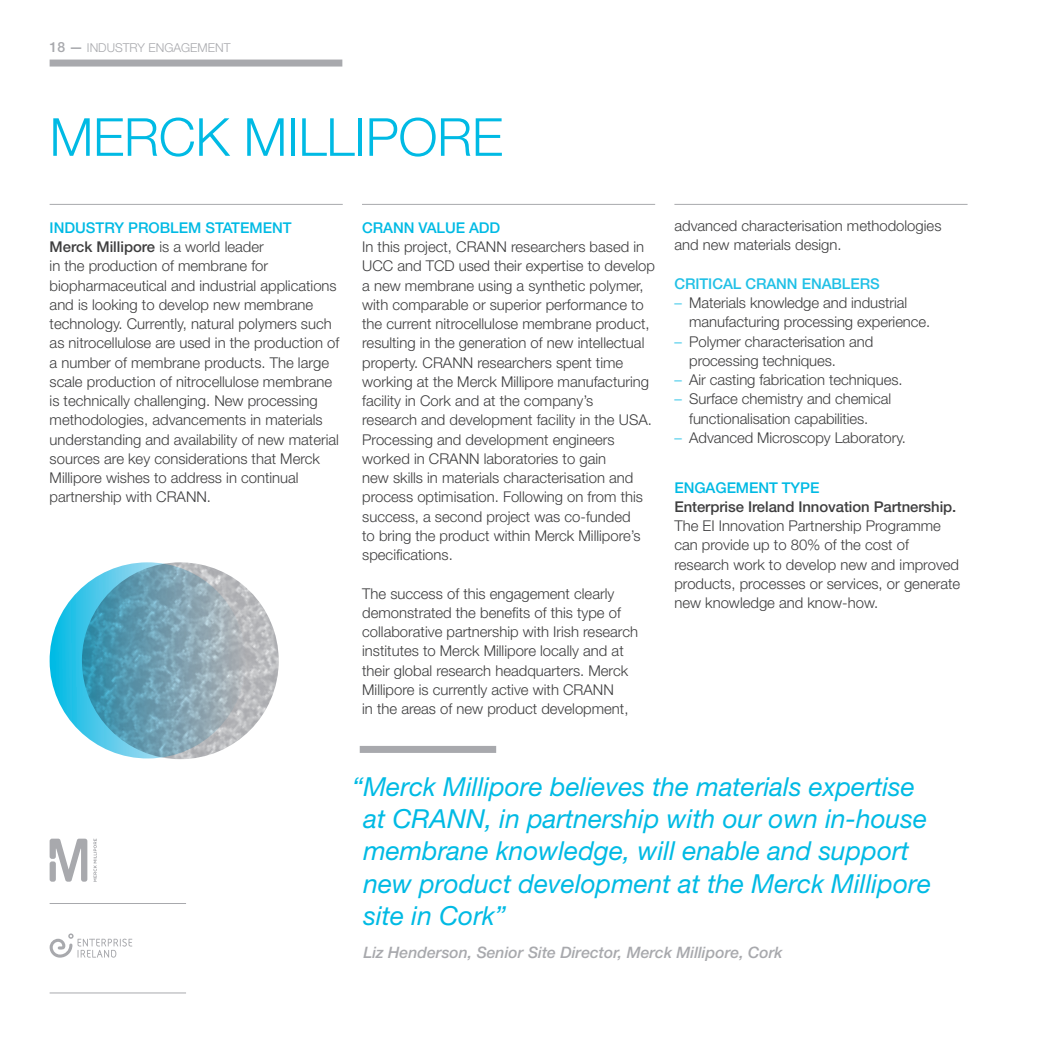
<style>
.page{position:relative;width:1042px;height:1042px;background:#fff}
.page>*{position:absolute;margin:0;border:0;box-sizing:border-box;transform-origin:0 0}
.t1{font:300 52.5px "Helvetica Neue LT Std";letter-spacing:-.005em;color:#00bae4}
.t2{font:italic 26.25px/32.4px "Helvetica Neue LT Std";color:#00bae4}
.t3{font:italic 500 15.75px "Helvetica Neue LT Std";color:#a8a9ad}
.t4{font:300 14.88px/19.2px "Helvetica Neue LT Std";color:#3e3e3f}
.t5{font:500 14.88px "Helvetica Neue LT Std";letter-spacing:-.005em;color:#3e3e3f}
.t6{font:500 14.88px "Helvetica Neue LT Std";letter-spacing:-.005em;color:#00bae4}
.t7{font:500 14.88px "Helvetica Neue LT Std";letter-spacing:-.005em;color:#20c0e6}
.t8{font:300 12.25px "Helvetica Neue LT Std";color:#a8a9ad}
.s1{font-weight:500;font-size:14px}
.s2{font-weight:500;color:#00bae4}
.s3{font-weight:500}
.s4{color:#20c0e6}
</style>
<div class="page">
<hr style="left:50px;top:992px;width:136px;height:1px;background:#a8a9ad">
<div style="left:50px;top:60px;width:292px;height:7px;background:#a8a9ad"></div>
<hr style="left:50px;top:204px;width:293px;height:1px;background:#a8a9ad">
<hr style="left:362px;top:204px;width:293px;height:1px;background:#a8a9ad">
<hr style="left:674px;top:204px;width:293px;height:1px;background:#a8a9ad">
<div style="left:360px;top:746px;width:136px;height:7px;background:#a8a9ad"></div>
<svg style="left:50px;top:838px;width:37px;height:43px"></svg>
<svg style="left:93px;top:838px;width:4px;height:43px"></svg>
<svg style="left:50px;top:933px;width:82px;height:24px"></svg>
<svg style="left:49px;top:562px;width:197px;height:197px;background:#3ec6e9"></svg>
<hr style="left:50px;top:903px;width:136px;height:1px;background:#a8a9ad">
<img style="left:82px;top:562px;width:197px;height:197px;border-radius:98px">
<p class="t8" style="left:50px;top:40px;width:182px"><span class="s1">18 —</span> INDUSTRY ENGAGEMENT</p>
<h1 class="t1" style="left:50px;top:105px;width:78px">Merck</h1>
<h1 class="t1" style="left:243px;top:105px;width:190px">Millipore</h1>
<p class="t4" style="left:50px;top:218px;width:291px"><span class="s2">INDUSTRY PROBLEM STATEMENT<br></span><span class="s3">Merck Millipore</span> is a world leader<br>in the production of membrane for biopharmaceutical and industrial applications and is looking to develop new membrane technology. Currently, natural polymers such as nitrocellulose are used in the production of a number of membrane products. The large scale production of nitrocellulose membrane is technically challenging. New processing methodologies, advancements in materials understanding and availability of new material sources are key considerations that Merck Millipore wishes to address in continual partnership with CRANN.</p>
<p class="t6" style="left:362px;top:219px;width:140px">CRANN VALUE ADD</p>
<p class="t4" style="left:362px;top:237px;width:294px">In this project, CRANN researchers based in UCC and TCD used their expertise to develop a new membrane using a synthetic polymer, with comparable or superior performance to the current nitrocellulose membrane product, resulting in the generation of new intellectual property. CRANN researchers spent time working at the Merck Millipore manufacturing facility in Cork and at the company’s<br>research and development facility in the USA.<br>Processing and development engineers worked in CRANN laboratories to gain<br>new skills in materials characterisation and process optimisation. Following on from this success, a second project was co-funded<br>to bring the product within Merck Millipore’s specifications.</p>
<p class="t4" style="left:362px;top:583px;width:277px">The success of this engagement clearly demonstrated the benefits of this type of collaborative partnership with Irish research institutes to Merck Millipore locally and at their global research headquarters. Merck Millipore is currently active with CRANN<br>in the areas of new product development,</p>
<p class="t4" style="left:674px;top:216px;width:269px">advanced characterisation methodologies and new materials design.</p>
<p class="t7" style="left:674px;top:275px;width:207px">CRITICAL CRANN ENABLERS</p>
<p class="t4" style="left:689px;top:293px;width:242px;text-indent:-15px"><span class="s4">–</span> Materials knowledge and industrial manufacturing processing experience.</p>
<p class="t4" style="left:689px;top:331px;width:185px;text-indent:-15px"><span class="s4">–</span> Polymer characterisation and processing techniques.</p>
<p class="t4" style="left:674px;top:370px;width:230px"><span class="s4">–</span> Air casting fabrication techniques.</p>
<p class="t4" style="left:674px;top:389px;width:218px;text-align:center"><span class="s4">–</span> Surface chemistry and chemical functionalisation capabilities.</p>
<p class="t4" style="left:674px;top:428px;width:233px"><span class="s4">–</span> Advanced Microscopy Laboratory.</p>
<p class="t6" style="left:674px;top:478px;width:64px">Engagement</p>
<p class="t6" style="left:782px;top:478px;width:29px">type</p>
<p class="t5" style="left:674px;top:498px;width:283px">Enterprise Ireland Innovation Partnership.</p>
<p class="t4" style="left:674px;top:516px;width:287px">The EI Innovation Partnership Programme can provide up to 80% of the cost of research work to develop new and improved products, processes or services, or generate new knowledge and know-how.</p>
<h2 class="t2" style="left:363px;top:770px;width:569px;text-indent:-11px">“Merck Millipore believes the materials expertise at CRANN, in partnership with our own in-house membrane knowledge, will enable and support new product development at the Merck Millipore site in Cork”</h2>
<p class="t3" style="left:363px;top:942px;width:421px">Liz Henderson, Senior Site Director, Merck Millipore, Cork</p>
</div>
